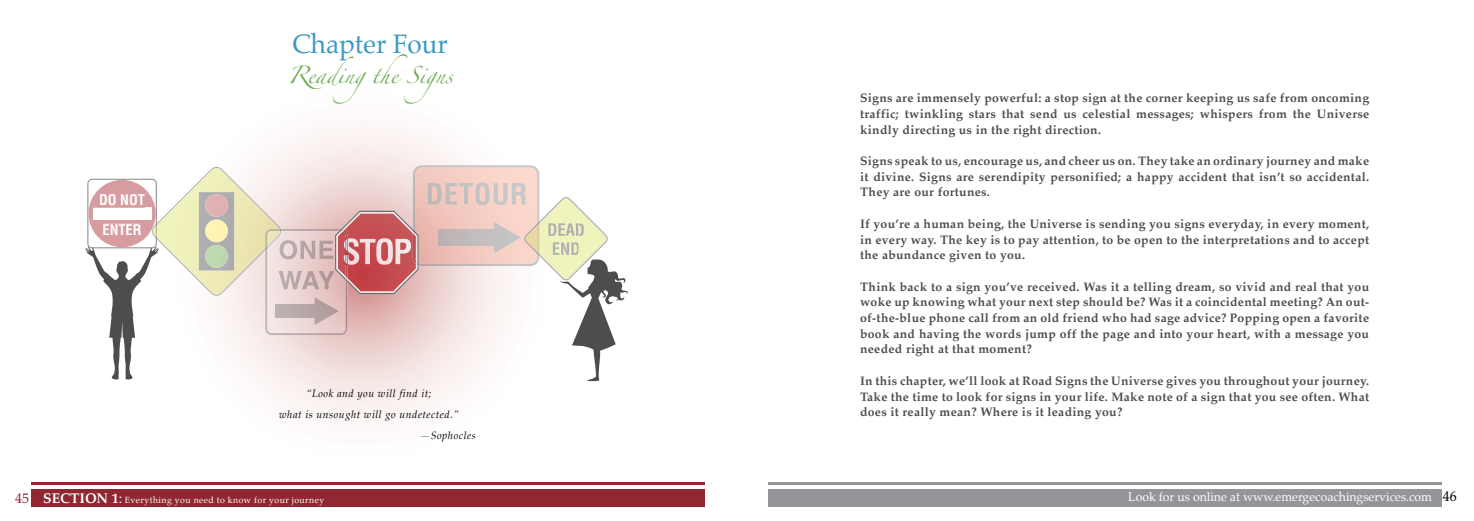
<style>
.page{position:relative;width:1474px;height:521px;background:#fff}
.page>*{position:absolute;margin:0;border:0;box-sizing:border-box;transform-origin:0 0}
.t1{font:26.16px "Palatino";color:#3b99c3}
.t2{font:700 condensed 16.54px "Helvetica";color:#afb1b4}
.t3{font:15.66px "Zapfino";color:#6aae52}
.t4{font:700 condensed 14.35px/29.9px "Helvetica";color:#fff}
.t5{font:700 12.16px/15.7px "Palatino";letter-spacing:.025em;color:#4d4d4f;text-align:justify}
.t6{font:12.16px "Palatino";color:#fff}
.t7{font:italic 10.5px "Palatino";letter-spacing:.05em;color:#000}
.t8{font:8.75px "Palatino";letter-spacing:.05em;color:#fff}
.s1{font-size:13.91px;color:#902731}
.s2{font-weight:700;font-size:13.91px}
.s3{font-size:13.91px}
.s4{font-size:13.91px;color:#000}
</style>
<div class="page">
<svg style="left:264px;top:129px;width:196px;height:290px"></svg>
<svg style="left:85px;top:165px;width:543px;height:216px"></svg>
<div style="left:32px;top:489px;width:673px;height:18px;background:#902731"></div>
<hr style="left:32px;top:482px;width:673px;height:2px;background:#902731">
<div style="left:768px;top:489px;width:674px;height:18px;background:#939598"></div>
<hr style="left:768px;top:482px;width:674px;height:2px;background:#939598">
<p class="t4" style="left:99px;top:184px;width:47px">DO NOT<br>ENTER</p>
<h1 class="t1" style="left:292px;top:22px;width:157px">Chapter Four</h1>
<p class="t3" style="left:287px;top:68px;width:173px">Readingthe Signs</p>
<p class="t7" style="left:306px;top:385px;width:127px">“Look and you will find it;</p>
<p class="t7" style="left:279px;top:406px;width:181px">what is unsought will go undetected.”</p>
<p class="t7" style="left:420px;top:427px;width:58px">—Sophocles</p>
<p class="t8" style="left:15px;top:492px;width:310px"><span class="s1">45</span> <span class="s2">SECTION 1</span><span class="s3">:</span> Everything you need to know for your journey</p>
<h2 class="t2" style="left:575px;top:220px;width:12px">D</h2>
<p class="t5" style="left:860px;top:90px;width:510px">Signs are immensely powerful: a stop sign at the corner keeping us safe from oncoming traffic; twinkling stars that send us celestial messages; whispers from the Universe kindly directing us in the right direction.</p>
<p class="t5" style="left:860px;top:153px;width:510px">Signs speak to us, encourage us, and cheer us on. They take an ordinary journey and make it divine. Signs are serendipity personified; a happy accident that isn’t so accidental.<br>They are our fortunes.</p>
<p class="t5" style="left:860px;top:215px;width:510px">If you’re a human being, the Universe is sending you signs everyday, in every moment, in every way. The key is to pay attention, to be open to the interpretations and to accept the abundance given to you.</p>
<p class="t5" style="left:860px;top:278px;width:510px">Think back to a sign you’ve received. Was it a telling dream, so vivid and real that you woke up knowing what your next step should be? Was it a coincidental meeting? An out&shy;of-the-blue phone call from an old friend who had sage advice? Popping open a favorite book and having the words jump off the page and into your heart, with a message you needed right at that moment?</p>
<p class="t5" style="left:860px;top:372px;width:510px">In this chapter, we’ll look at Road Signs the Universe gives you throughout your journey.<br>Take the time to look for signs in your life. Make note of a sign that you see often. What does it really mean? Where is it leading you?</p>
<p class="t6" style="left:1128px;top:487px;width:330px">Look for us online at www.emergecoachingservices.com <span class="s4">46</span></p>
</div>
